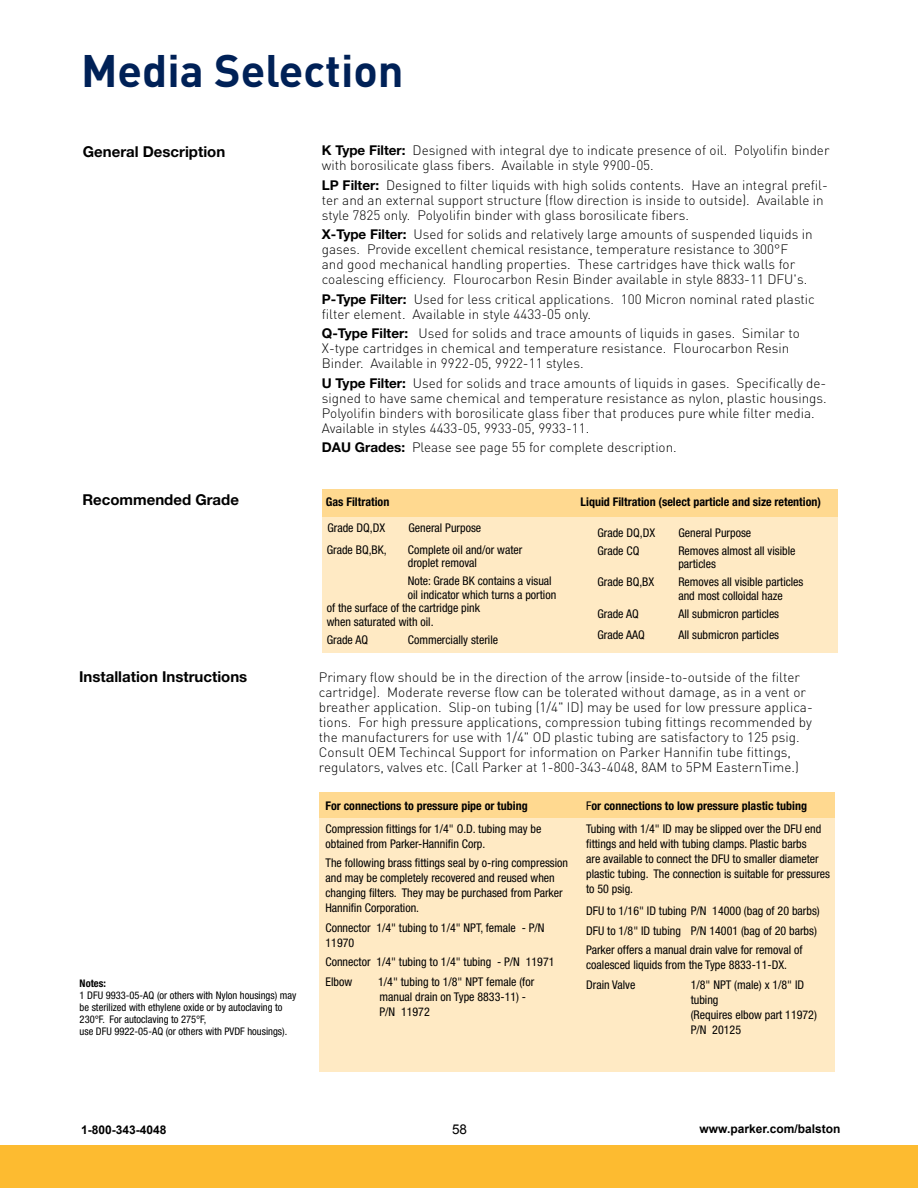
<style>
.page{position:relative;width:918px;height:1188px;background:#fff}
.page>*{position:absolute;margin:0;border:0;box-sizing:border-box;transform-origin:0 0}
.t1{font:700 45px "DINOT";color:#002157}
.t2{font:700 15px "Helvetica Neue LT Std";color:#000}
.t3{font:300 13.5px/15px "DINOT";color:#000}
.t4{font:13.5px "Arial";color:#000}
.t5{font:condensed 12px/15px "Helvetica Neue LT Std";color:#000}
.t6{font:700 condensed 12px "Helvetica Neue LT Std";color:#000}
.t7{font:700 12px "Arial";color:#000}
.t8{font:condensed 10.5px/12px "Helvetica Neue LT Std";color:#000}
.t9{font:700 condensed 10.5px "Helvetica Neue LT Std";color:#000}
.s1{font-family:"Helvetica Neue LT Std";font-weight:700}
.s2{font-weight:700}
</style>
<div class="page">
<div style="left:0;top:1145px;width:918px;height:43px;background:#fdbb30"></div>
<div style="left:322px;top:491px;width:516px;height:161px;background:#ffeac4"></div>
<div style="left:319px;top:794px;width:516px;height:278px;background:#ffeac4"></div>
<div style="left:322px;top:489px;width:516px;height:28px;background:#ffd990"></div>
<div style="left:319px;top:792px;width:516px;height:26px;background:#ffd990"></div>
<h1 class="t1" style="left:81px;top:40px;width:324px">Media Selection</h1>
<p class="t2" style="left:83px;top:142px;width:144px">General Description</p>
<p class="t3" style="left:322px;top:142px;width:509px"><span class="s1">K Type Filter:</span> Designed with integral dye to indicate presence of oil. Polyolifin binder with borosilicate glass fibers. Available in style 9900-05.</p>
<p class="t3" style="left:322px;top:177px;width:508px"><span class="s1">LP Filter:</span> Designed to filter liquids with high solids contents. Have an integral prefil&shy;ter and an external support structure (flow direction is inside to outside). Available in style 7825 only. Polyolifin binder with glass borosilicate fibers.</p>
<p class="t3" style="left:322px;top:226px;width:492px"><span class="s1">X-Type Filter:</span> Used for solids and relatively large amounts of suspended liquids in gases. Provide excellent chemical resistance, temperature resistance to 300°F and good mechanical handling properties. These cartridges have thick walls for coalescing efficiency. Flourocarbon Resin Binder available in style 8833-11 DFU's.</p>
<p class="t3" style="left:322px;top:291px;width:495px"><span class="s1">P-Type Filter:</span> Used for less critical applications. 100 Micron nominal rated plastic filter element. Available in style 4433-05 only.</p>
<p class="t3" style="left:322px;top:325px;width:479px"><span class="s1">Q-Type Filter:</span> Used for solids and trace amounts of liquids in gases. Similar to<br>X-type cartridges in chemical and temperature resistance. Flourocarbon Resin<br>Binder. Available in 9922-05, 9922-11 styles.</p>
<p class="t3" style="left:322px;top:375px;width:506px"><span class="s1">U Type Filter:</span> Used for solids and trace amounts of liquids in gases. Specifically de&shy;signed to have same chemical and temperature resistance as nylon, plastic housings.<br>Polyolifin binders with borosilicate glass fiber that produces pure while filter media.<br>Available in styles 4433-05, 9933-05, 9933-11.</p>
<p class="t3" style="left:322px;top:439px;width:356px"><span class="s1">DAU Grades:</span> Please see page 55 for complete description.</p>
<p class="t2" style="left:82px;top:490px;width:158px">Recommended Grade</p>
<p class="t6" style="left:326px;top:494px;width:65px">Gas Filtration</p>
<p class="t6" style="left:581px;top:494px;width:242px">Liquid Filtration (select particle and size retention)</p>
<p class="t5" style="left:327px;top:521px;width:59px">Grade DQ,DX</p>
<p class="t5" style="left:408px;top:521px;width:74px">General Purpose</p>
<p class="t5" style="left:597px;top:525px;width:59px">Grade DQ,DX</p>
<p class="t5" style="left:678px;top:525px;width:74px">General Purpose</p>
<p class="t5" style="left:597px;top:543px;width:43px">Grade CQ</p>
<p class="t5" style="left:678px;top:544px;width:119px;line-height:13.5px">Removes almost all visible particles</p>
<p class="t5" style="left:597px;top:575px;width:58px">Grade BQ,BX</p>
<p class="t5" style="left:678px;top:575px;width:127px;line-height:13.5px">Removes all visible particles and most colloidal haze</p>
<p class="t5" style="left:597px;top:606px;width:43px">Grade AQ</p>
<p class="t5" style="left:678px;top:606px;width:102px">All submicron particles</p>
<p class="t5" style="left:597px;top:627px;width:49px">Grade AAQ</p>
<p class="t5" style="left:678px;top:627px;width:102px">All submicron particles</p>
<p class="t5" style="left:327px;top:542px;width:61px">Grade BQ,BK,</p>
<p class="t5" style="left:408px;top:543px;width:116px;line-height:13.5px">Complete oil and/or water droplet removal</p>
<p class="t5" style="left:408px;top:574px;width:145px">Note: Grade BK contains a visual</p>
<p class="t5" style="left:408px;top:587px;width:150px">oil indicator which turns a portion</p>
<p class="t5" style="left:327px;top:601px;width:155px">of the surface of the cartridge pink</p>
<p class="t5" style="left:327px;top:614px;width:108px">when saturated with oil.</p>
<p class="t5" style="left:327px;top:632px;width:43px">Grade AQ</p>
<p class="t5" style="left:408px;top:632px;width:92px">Commercially sterile</p>
<p class="t2" style="left:79px;top:668px;width:170px">Installation Instructions</p>
<p class="t3" style="left:319px;top:669px;width:495px">Primary flow should be in the direction of the arrow (inside-to-outside of the filter cartridge). Moderate reverse flow can be tolerated without damage, as in a vent or breather application. Slip-on tubing (1/4" ID) may be used for low pressure applica&shy;tions. For high pressure applications, compression tubing fittings recommended by the manufacturers for use with 1/4" OD plastic tubing are satisfactory to 125 psig.<br>Consult OEM Techincal Support for information on Parker Hannifin tube fittings, regulators, valves etc. (Call Parker at 1-800-343-4048, 8AM to 5PM EasternTime.)</p>
<p class="t9" style="left:80px;top:977px;width:28px">Notes:</p>
<p class="t8" style="left:80px;top:989px;width:218px">1 DFU 9933-05-AQ (or others with Nylon housings) may be sterilized with ethylene oxide or by autoclaving to 230°F. For autoclaving to 275°F,<br>use DFU 9922-05-AQ (or others with PVDF housings).</p>
<p class="t6" style="left:326px;top:799px;width:204px">For connections to pressure pipe or tubing</p>
<p class="t5" style="left:326px;top:821px;width:218px">Compression fittings for 1/4" O.D. tubing may be obtained from Parker-Hannifin Corp.</p>
<p class="t5" style="left:326px;top:855px;width:244px">The following brass fittings seal by o-ring compression and may be completely recovered and reused when changing filters. They may be purchased from Parker Hannifin Corporation.</p>
<p class="t5" style="left:326px;top:920px;width:221px">Connector 1/4" tubing to 1/4" NPT, female - P/N<br>11970</p>
<p class="t5" style="left:326px;top:952px;width:231px;line-height:19.5px">Connector 1/4" tubing to 1/4" tubing - P/N 11971<br>Elbow</p>
<p class="t5" style="left:378px;top:974px;width:158px">1/4" tubing to 1/8" NPT female (for manual drain on Type 8833-11) -<br>P/N 11972</p>
<p class="t5" style="left:586px;top:795px;width:237px;line-height:22.5px">F<span class="s2">or connections to low pressure plastic tubing<br></span>Tubing with 1/4" ID may be slipped over the DFU end</p>
<p class="t5" style="left:586px;top:836px;width:246px">fittings and held with tubing clamps. Plastic barbs<br>are available to connect the DFU to smaller diameter plastic tubing. The connection is suitable for pressures to 50 psig.</p>
<p class="t5" style="left:586px;top:901px;width:235px;line-height:19.5px">DFU to 1/16" ID tubing P/N 14000 (bag of 20 barbs)<br>DFU to 1/8" ID tubing P/N 14001 (bag of 20 barbs)<br>Parker offers a manual drain valve for removal of</p>
<p class="t5" style="left:586px;top:955px;width:202px;line-height:19.5px">coalesced liquids from the Type 8833-11-DX.<br>Drain Valve</p>
<p class="t5" style="left:691px;top:977px;width:128px">1/8" NPT (male) x 1/8" ID tubing<br>(Requires elbow part 11972)<br>P/N 20125</p>
<p class="t7" style="left:81px;top:1122px;width:87px">1-800-343-4048</p>
<p class="t4" style="left:452px;top:1121px;width:17px">58</p>
<p class="t7" style="left:699px;top:1121px;width:142px">www.parker.com/balston</p>
</div>
